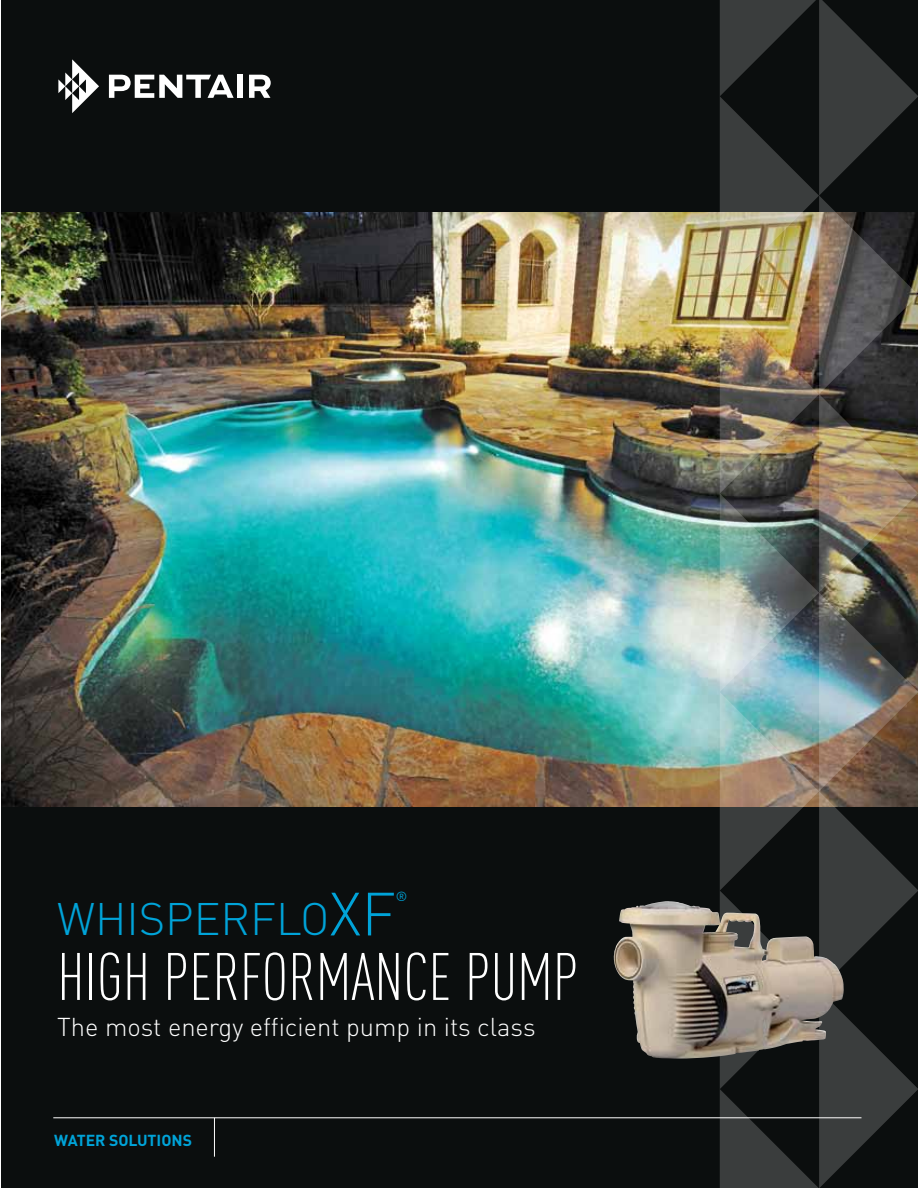
<style>
.page{position:relative;width:918px;height:1188px;background:#fff}
.page>*{position:absolute;margin:0;border:0;box-sizing:border-box;transform-origin:0 0}
.t1{font:300 condensed 66px "DIN Pro";color:#fff}
.t2{font:300 45px "DIN Pro";color:#00a3d8}
.t3{font:300 25.5px "DIN Pro";color:#fff}
.t4{font:700 15.75px "DIN Pro";color:#00a3d8}
.t5{font:13.05px "DIN Pro";color:#00a3d8}
.s1{font-size:60px}
</style>
<div class="page">
<div style="left:1px;top:0;width:917px;height:1188px;background:#0b0e0e"></div>
<img style="left:1px;top:213px;width:719px;height:594px">
<hr style="left:53px;top:1117px;width:808px;height:1px;background:#fff">
<hr style="left:214px;top:1118px;width:1px;height:39px;background:#fff">
<svg style="left:58px;top:59px;width:41px;height:54px"></svg>
<svg style="left:109px;top:75px;width:125px;height:23px"></svg>
<div style="left:237px;top:75px;width:6px;height:23px;background:#fff"></div>
<svg style="left:249px;top:75px;width:22px;height:23px"></svg>
<img style="left:720px;top:0;width:198px;height:1188px">
<img style="left:613px;top:902px;width:220px;height:157px">
<h2 class="t2" style="left:57px;top:885px;width:340px">WHISPERFLO<span class="s1">XF</span></h2>
<p class="t5" style="left:396px;top:886px;width:13px">®</p>
<h1 class="t1" style="left:57px;top:930px;width:523px">HIGH PERFORMANCE PUMP</h1>
<p class="t3" style="left:57px;top:1007px;width:480px">The most energy efficient pump in its class</p>
<p class="t4" style="left:54px;top:1127px;width:140px">WATER SOLUTIONS</p>
</div>
